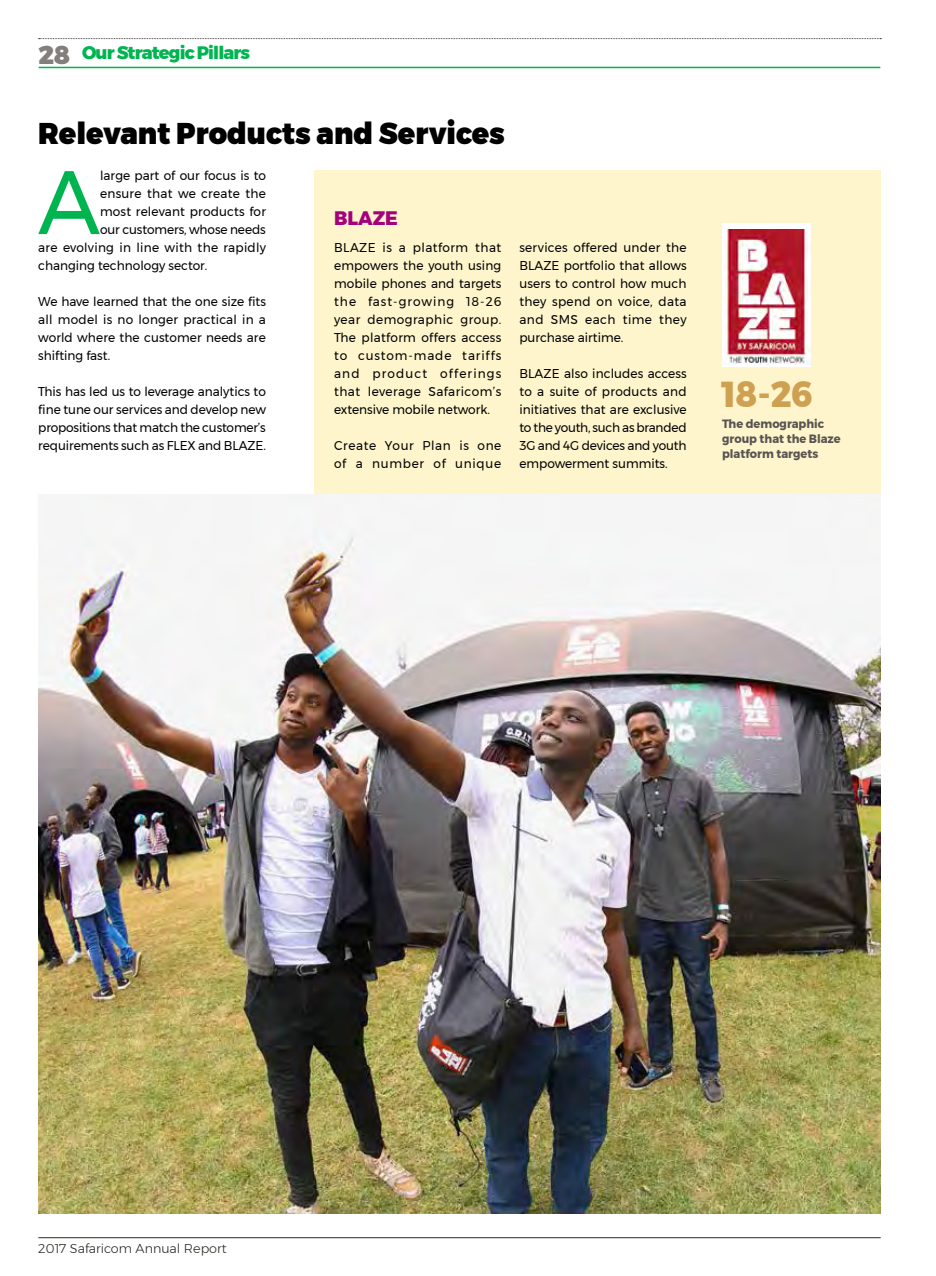
<style>
.page{position:relative;width:936px;height:1276px;background:#fff}
.page>*{position:absolute;margin:0;border:0;box-sizing:border-box;transform-origin:0 0}
.t1{font:89.85px "Montserrat";color:#00b550;scale:.95 1}
.t2{font:800 36px "Montserrat";color:#cea052;scale:.95 1}
.t3{font:900 30px "Montserrat";color:#000;scale:.95 1}
.t4{font:900 25.5px "Montserrat";color:#827f7d}
.t5{font:800 19.5px "Montserrat";color:#a3007d;scale:.95 1}
.t6{font:800 18px "Montserrat";letter-spacing:-.05em;color:#00b550}
.t7{font:12.75px/18px "Montserrat";color:#000;text-align:justify;scale:.95 1}
.t8{font:12.75px "Montserrat";letter-spacing:.02em;color:#000;scale:.95 1}
.t9{font:12.75px/18px "Montserrat";letter-spacing:.05em;color:#000;scale:.95 1}
.t10{font:300 12.75px "Montserrat";color:#2e2a25}
.t11{font:700 12px/15px "Montserrat";color:#585451;scale:.95 1}
</style>
<div class="page">
<hr style="left:38px;top:1237px;width:842px;height:1px;background:#2e2a25">
<svg style="left:39px;top:38px;width:842px;height:1px"></svg>
<hr style="left:39px;top:67px;width:841px;height:1px;background:#00b550">
<div style="left:314px;top:170px;width:566px;height:324px;background:#fff5cc"></div>
<img style="left:38px;top:494px;width:842px;height:719px">
<div style="left:722px;top:223px;width:88px;height:143px;background:#fff"></div>
<img style="left:724px;top:230px;width:86px;height:134px">
<h3 class="t4" style="left:39px;top:39px;width:33px">28</h3>
<h3 class="t6" style="left:82px;top:42px;width:170px">Our Strategic Pillars</h3>
<h3 class="t3" style="left:38px;top:115px;width:492px">Relevant Products and Services</h3>
<h1 class="t1" style="left:38px;top:147px;width:67px">A</h1>
<p class="t7" style="left:100px;top:166px;width:176px">large part of our focus is to</p>
<p class="t8" style="left:100px;top:186px;width:176px">ensure that we create the</p>
<p class="t7" style="left:100px;top:202px;width:176px">most relevant products for</p>
<p class="t7" style="left:100px;top:220px;width:176px">our customers, whose needs</p>
<p class="t8" style="left:38px;top:240px;width:241px">are evolving in line with the rapidly</p>
<p class="t7" style="left:38px;top:256px;width:179px">changing technology sector.</p>
<p class="t7" style="left:38px;top:292px;width:241px">We have learned that the one size fits all model is no longer practical in a world where the customer needs are shifting fast.</p>
<p class="t7" style="left:38px;top:382px;width:241px">This has led us to leverage analytics to fine tune our services and develop new propositions that match the customer’s requirements such as FLEX and BLAZE.</p>
<h3 class="t5" style="left:334px;top:206px;width:69px">BLAZE</h3>
<p class="t7" style="left:334px;top:238px;width:178px">BLAZE is a platform that empowers the youth using mobile phones and targets the fast-growing 18-26 year demographic group.<br>The platform offers access to custom-made tariffs and product offerings that leverage Safaricom’s extensive mobile network.</p>
<p class="t9" style="left:334px;top:436px;width:178px">Create Your Plan is one of a number of unique</p>
<p class="t7" style="left:519px;top:238px;width:177px">services offered under the BLAZE portfolio that allows users to control how much they spend on voice, data and SMS each time they purchase airtime.</p>
<p class="t7" style="left:519px;top:364px;width:178px">BLAZE also includes access to a suite of products and initiatives that are exclusive to the youth, such as branded 3G and 4G devices and youth empowerment summits.</p>
<h2 class="t2" style="left:722px;top:372px;width:97px">18-26</h2>
<p class="t11" style="left:722px;top:416px;width:126px">The demographic group that the Blaze platform targets</p>
<p class="t10" style="left:38px;top:1241px;width:190px">2017 Safaricom Annual Report</p>
</div>
